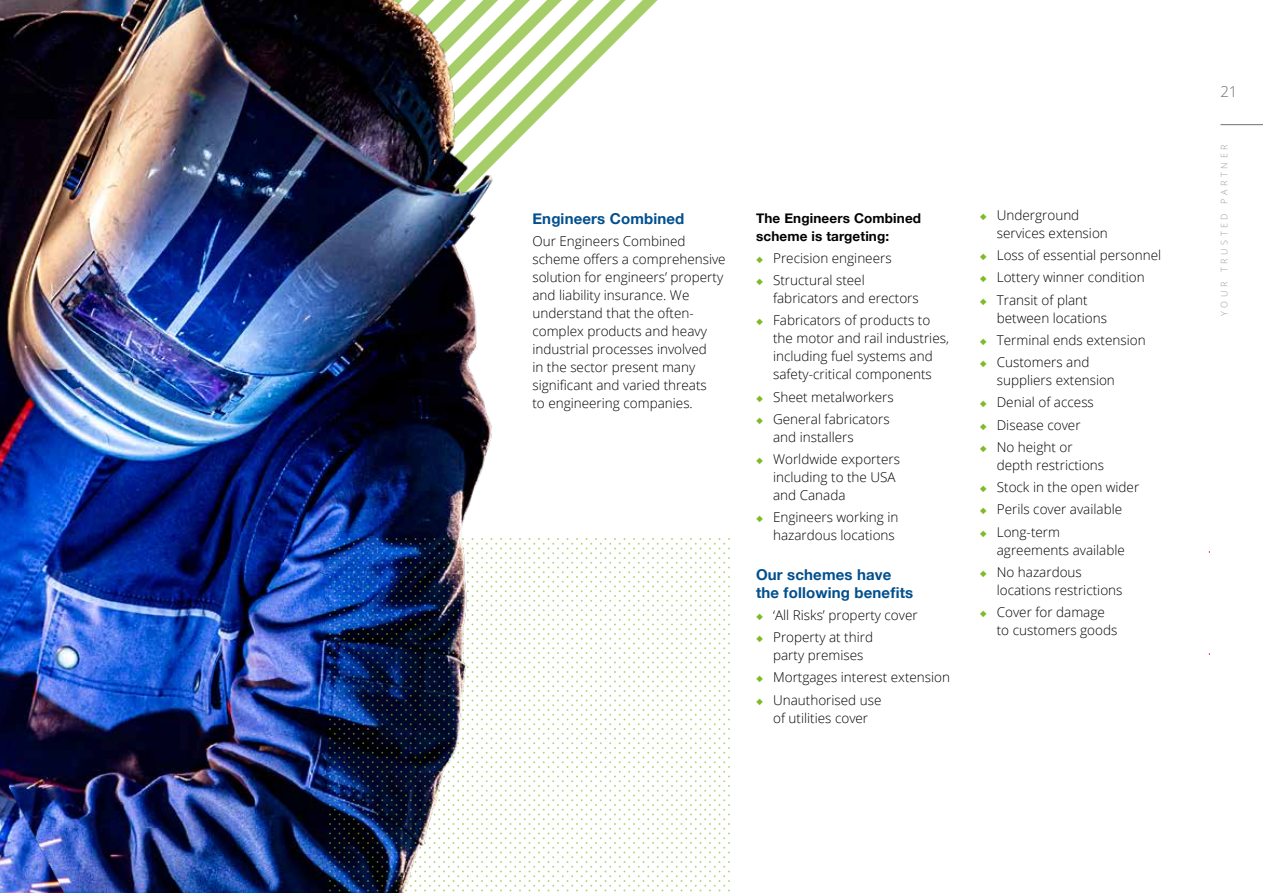
<style>
.page{position:relative;width:1263px;height:893px;background:#fff}
.page>*{position:absolute;margin:0;border:0;box-sizing:border-box;transform-origin:0 0}
.t1{font:700 15px/18px "Helvetica Neue";letter-spacing:.01em;color:#004f8e}
.t2{font:300 15px "Open Sans";color:#706f6f}
.t3{font:300 13.5px/18px "Open Sans";color:#000}
.t4{font:700 13.5px/18px "Helvetica Neue";letter-spacing:.01em;color:#020203}
.t5{font:300 9px "Open Sans";letter-spacing:.4em;color:#9d9d9c}
.s1{color:#80ba27}
</style>
<div class="page">
<svg style="left:499px;top:118px;width:41px;height:32px"></svg>
<svg style="left:499px;top:0;width:159px;height:118px"></svg>
<img style="left:0;top:0;width:499px;height:893px">
<svg style="left:327px;top:538px;width:403px;height:355px"></svg>
<hr style="left:1220px;top:124px;width:43px;height:1px;background:#706f6f">
<p class="t1" style="left:532px;top:210px;width:153px">Engineers Combined</p>
<p class="t3" style="left:532px;top:232px;width:195px">Our Engineers Combined scheme offers a comprehensive solution for engineers’ property and liability insurance. We understand that the often&shy;complex products and heavy industrial processes involved<br>in the sector present many significant and varied threats<br>to engineering companies.</p>
<p class="t4" style="left:756px;top:209px;width:167px">The Engineers Combined scheme is targeting:</p>
<p class="t3" style="left:756px;top:249px;width:137px"><span class="s1">◆</span> Precision engineers</p>
<p class="t3" style="left:773px;top:271px;width:147px;text-indent:-17px"><span class="s1">◆</span> Structural steel fabricators and erectors</p>
<p class="t3" style="left:773px;top:311px;width:177px;text-indent:-17px"><span class="s1">◆</span> Fabricators of products to the motor and rail industries, including fuel systems and safety-critical components</p>
<p class="t3" style="left:756px;top:387px;width:139px"><span class="s1">◆</span> Sheet metalworkers</p>
<p class="t3" style="left:773px;top:410px;width:118px;text-indent:-17px"><span class="s1">◆</span> General fabricators and installers</p>
<p class="t3" style="left:773px;top:450px;width:128px;text-indent:-17px"><span class="s1">◆</span> Worldwide exporters including to the USA and Canada</p>
<p class="t3" style="left:756px;top:508px;width:144px;text-align:right"><span class="s1">◆</span> Engineers working in hazardous locations</p>
<p class="t1" style="left:756px;top:566px;width:159px">Our schemes have the following benefits</p>
<p class="t3" style="left:756px;top:606px;width:163px"><span class="s1">◆</span> ‘All Risks’ property cover</p>
<p class="t3" style="left:756px;top:628px;width:119px;text-align:center"><span class="s1">◆</span> Property at third party premises</p>
<p class="t3" style="left:756px;top:668px;width:196px"><span class="s1">◆</span> Mortgages interest extension</p>
<p class="t3" style="left:756px;top:690px;width:127px;text-align:center"><span class="s1">◆</span> Unauthorised use of utilities cover</p>
<p class="t3" style="left:997px;top:205px;width:113px;text-indent:-17px"><span class="s1">◆</span> Underground services extension</p>
<p class="t3" style="left:980px;top:246px;width:183px"><span class="s1">◆</span> Loss of essential personnel</p>
<p class="t3" style="left:980px;top:268px;width:166px"><span class="s1">◆</span> Lottery winner condition</p>
<p class="t3" style="left:997px;top:290px;width:112px;text-indent:-17px"><span class="s1">◆</span> Transit of plant between locations</p>
<p class="t3" style="left:980px;top:330px;width:167px"><span class="s1">◆</span> Terminal ends extension</p>
<p class="t3" style="left:997px;top:353px;width:120px;text-indent:-17px"><span class="s1">◆</span> Customers and suppliers extension</p>
<p class="t3" style="left:980px;top:393px;width:116px"><span class="s1">◆</span> Denial of access</p>
<p class="t3" style="left:980px;top:415px;width:102px"><span class="s1">◆</span> Disease cover</p>
<p class="t3" style="left:997px;top:437px;width:109px;text-indent:-17px"><span class="s1">◆</span> No height or depth restrictions</p>
<p class="t3" style="left:980px;top:478px;width:161px"><span class="s1">◆</span> Stock in the open wider</p>
<p class="t3" style="left:980px;top:500px;width:144px"><span class="s1">◆</span> Perils cover available</p>
<p class="t3" style="left:997px;top:522px;width:130px;text-indent:-17px"><span class="s1">◆</span> Long-term agreements available</p>
<p class="t3" style="left:997px;top:563px;width:127px;text-indent:-17px"><span class="s1">◆</span> No hazardous locations restrictions</p>
<p class="t3" style="left:997px;top:603px;width:122px;text-indent:-17px"><span class="s1">◆</span> Cover for damage to customers goods</p>
<p class="t2" style="left:1220px;top:81px;width:18px">21</p>
<p class="t5" style="left:1218px;top:316px;width:173px;rotate:-90deg">YOUR TRUSTED PARTNER</p>
</div>
